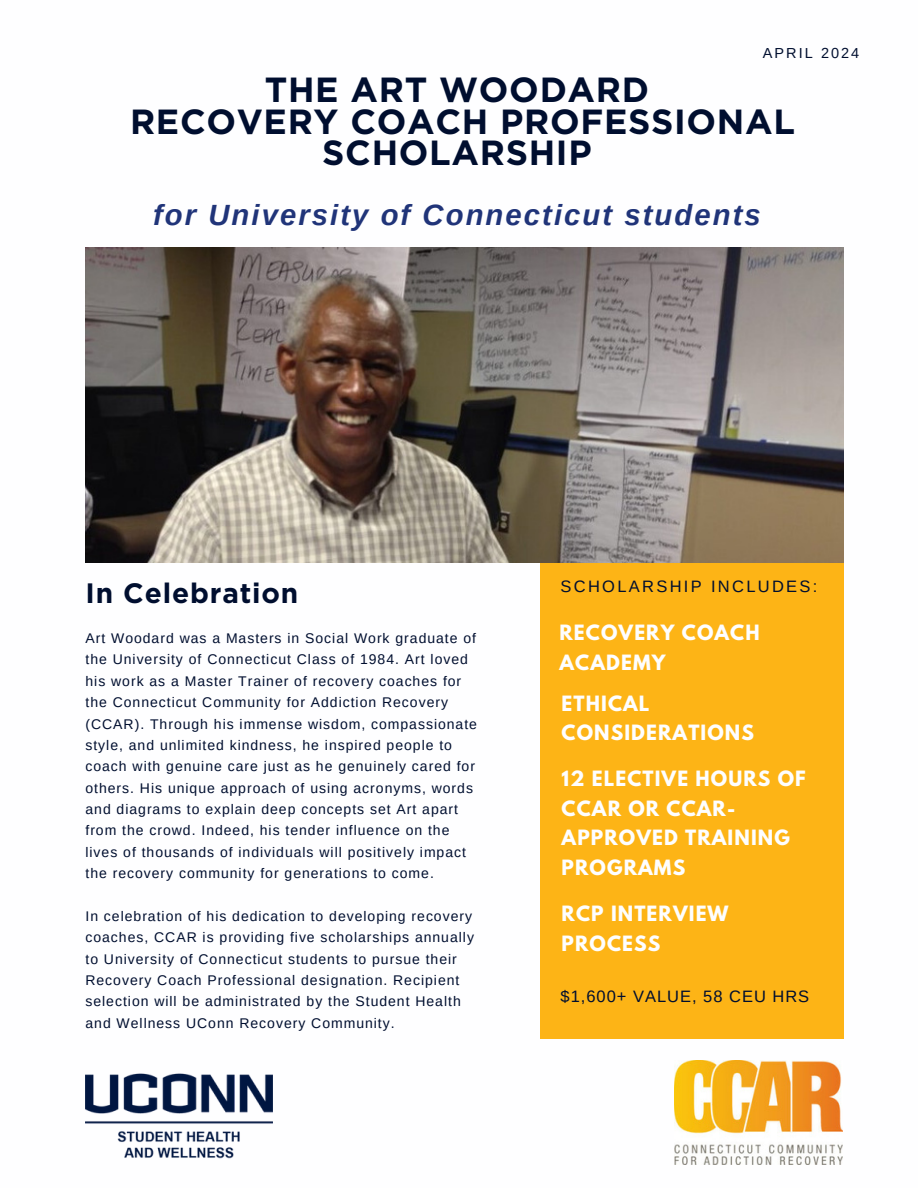
<style>
.page{position:relative;width:918px;height:1188px;background:#fff}
.page>*{position:absolute;margin:0;border:0;box-sizing:border-box;transform-origin:0 0}
.t1{font:700 34.95px/31.5px "Gotham";letter-spacing:.02em;color:#000e2f;text-align:center}
.t2{font:italic 700 29.25px "Arimo";letter-spacing:.07em;color:#203479}
.t3{font:700 28.05px "Gotham";letter-spacing:.03em;color:#000e2f}
.t4{font:700 18.75px/29.2px "League Spartan";letter-spacing:.06em;color:#fefeff}
.t5{font:700 18.6px/29.7px "League Spartan";letter-spacing:.06em;color:#fefeff}
.t6{font:16.5px "Arimo";letter-spacing:.06em;color:#000e2f}
.t7{font:16.5px "Arimo";letter-spacing:.14em;color:#000e2f}
.t8{font:14.55px "Arimo";letter-spacing:.14em;color:#000e2f}
.t9{font:13.95px/21.3px "Arimo";letter-spacing:.07em;color:#000e2f}
</style>
<div class="page">
<div style="left:541px;top:321px;width:302px;height:718px;background:#fdb416"></div>
<img style="left:85px;top:247px;width:759px;height:315px">
<img style="left:674px;top:1060px;width:169px;height:105px">
<img style="left:85px;top:1073px;width:187px;height:86px">
<p class="t8" style="left:763px;top:45px;width:98px">APRIL 2024</p>
<h2 class="t1" style="left:130px;top:76px;width:667px">THE ART WOODARD<br>RECOVERY COACH PROFESSIONAL<br>SCHOLARSHIP</h2>
<p class="t2" style="left:153px;top:199px;width:609px">for University of Connecticut students</p>
<p class="t3" style="left:85px;top:580px;width:214px">In Celebration</p>
<h5 class="t9" style="left:85px;top:628px;width:393px">Art Woodard was a Masters in Social Work graduate of the University of Connecticut Class of 1984. Art loved his work as a Master Trainer of recovery coaches for the Connecticut Community for Addiction Recovery (CCAR). Through his immense wisdom, compassionate style, and unlimited kindness, he inspired people to coach with genuine care just as he genuinely cared for others. His unique approach of using acronyms, words and diagrams to explain deep concepts set Art apart from the crowd. Indeed, his tender influence on the lives of thousands of individuals will positively impact the recovery community for generations to come.</h5>
<h5 class="t9" style="left:85px;top:905px;width:390px">In celebration of his dedication to developing recovery coaches, CCAR is providing five scholarships annually to University of Connecticut students to pursue their Recovery Coach Professional designation. Recipient selection will be administrated by the Student Health and Wellness UConn Recovery Community.</h5>
<h4 class="t7" style="left:561px;top:578px;width:258px">SCHOLARSHIP INCLUDES:</h4>
<h4 class="t4" style="left:560px;top:621px;width:202px">RECOVERY COACH<br>ACADEMY</h4>
<h4 class="t5" style="left:562px;top:691px;width:194px">ETHICAL<br>CONSIDERATIONS</h4>
<h3 class="t5" style="left:562px;top:766px;width:246px">12 ELECTIVE HOURS OF<br>CCAR OR CCAR-<br>APPROVED TRAINING<br>PROGRAMS</h3>
<p class="t5" style="left:562px;top:901px;width:168px">RCP INTERVIEW<br>PROCESS</p>
<h4 class="t6" style="left:561px;top:987px;width:250px">$1,600+ VALUE, 58 CEU HRS</h4>
</div>
